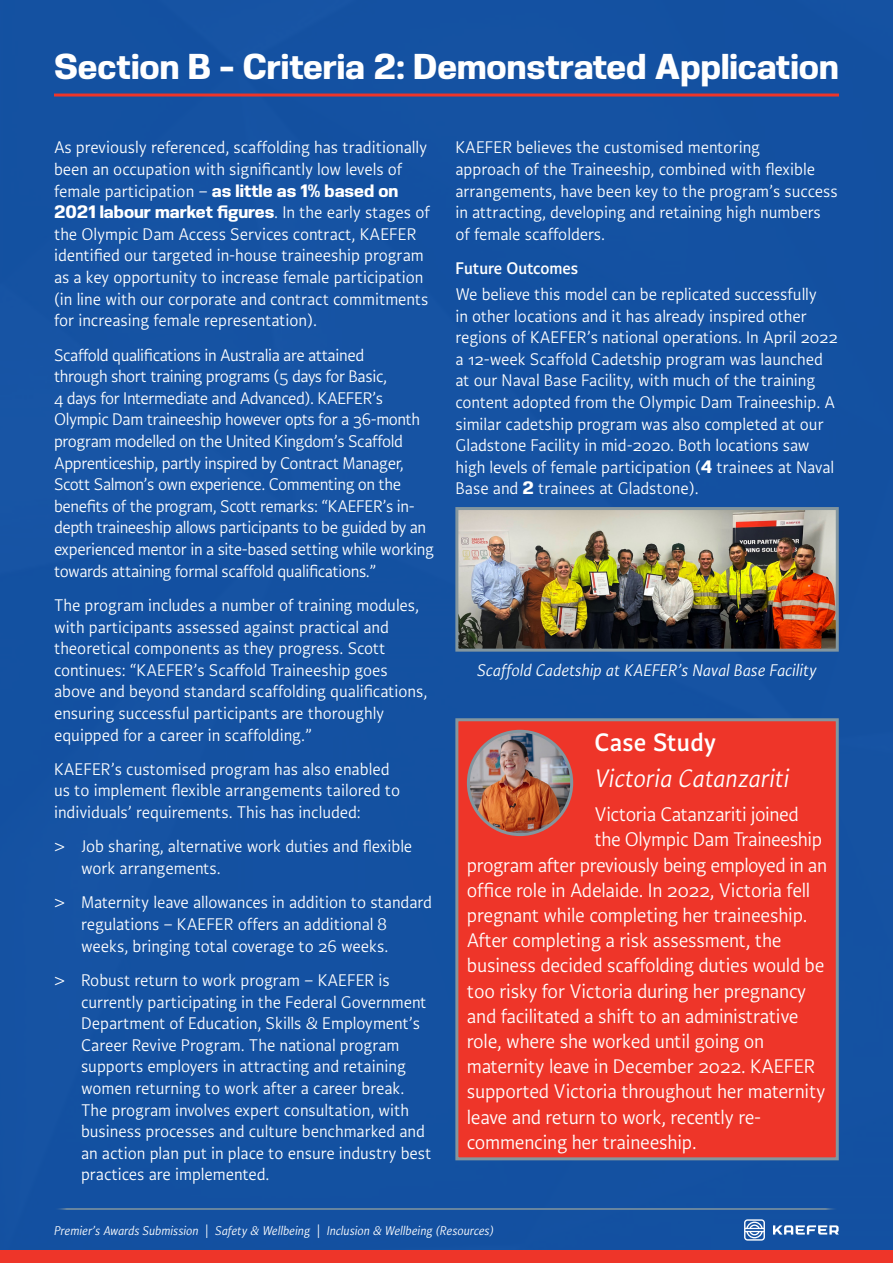
<style>
.page{position:relative;width:893px;height:1263px;background:#fff}
.page>*{position:absolute;margin:0;border:0;box-sizing:border-box;transform-origin:0 0}
.Headline_black_Kaefer{font:800 36px "Kaefer Headline 04";color:#fff}
.t1{font:italic 27px "Kaefer Copy";color:#fff}
.t2{font:600 27px "Kaefer Copy";letter-spacing:.01em;color:#fff}
.t3{font:21px/25.2px "Kaefer Copy";letter-spacing:-.01em;color:#fff}
.t4{font:18px/21.6px "Kaefer Copy";color:#fff}
.t5{font:18px/21.6px "Kaefer Copy";letter-spacing:-.02em;color:#fff}
.t6{font:italic 18px "Kaefer Copy";color:#fff}
.t7{font:600 18px "Kaefer Copy";color:#fff}
.t8{font:italic 13.5px "Kaefer Copy";color:#fff}
.s1{font-family:"Kaefer Headline 04";font-weight:800}
.s2{font-family:"Kaefer Headline"}
</style>
<div class="page">
<div style="left:0;top:0;width:893px;height:1250px;background:#1451a1"></div>
<div style="left:0;top:1250px;width:893px;height:13px;background:#ee3529"></div>
<hr style="left:54px;top:1208px;width:785px;height:2px;background:#83969f">
<svg style="left:773px;top:1225px;width:66px;height:9px"></svg>
<svg style="left:744px;top:1219px;width:21px;height:21px"></svg>
<hr style="left:54px;top:94px;width:785px;height:3px;background:#ee3529">
<img style="left:459px;top:511px;width:376px;height:137px">
<div style="left:455px;top:507px;width:384px;height:145px;border:3px solid #83969f"></div>
<div style="left:457px;top:720px;width:380px;height:439px;background:#ee3529"></div>
<div style="left:455px;top:718px;width:384px;height:442px;border:3px solid #83969f"></div>
<img style="left:468px;top:731px;width:104px;height:103px;border-radius:52px">
<div style="left:467px;top:730px;width:106px;height:106px;border:3px solid #83969f;border-radius:50%"></div>
<p class="Headline_black_Kaefer" style="left:54px;top:47px;width:786px">Section B - Criteria 2: Demonstrated Application</p>
<p class="t4" style="left:54px;top:137px;width:377px">As previously referenced, scaffolding has traditionally been an occupation with significantly low levels of female participation – <span class="s1">as little as 1% based on 2021 labour market figures</span>. In the early stages of the Olympic Dam Access Services contract, KAEFER identified our targeted in-house traineeship program as a key opportunity to increase female participation (in line with our corporate and contract commitments for increasing female representation).</p>
<p class="t5" style="left:54px;top:344px;width:381px">Scaffold qualifications in Australia are attained<br>through short training programs (5 days for Basic,<br>4 days for Intermediate and Advanced). KAEFER’s Olympic Dam traineeship however opts for a 36-month program modelled on the United Kingdom’s Scaffold Apprenticeship, partly inspired by Contract Manager, Scott Salmon’s own experience. Commenting on the benefits of the program, Scott remarks: “KAEFER’s in&shy;depth traineeship allows participants to be guided by an experienced mentor in a site-based setting while working towards attaining formal scaffold qualifications.”</p>
<p class="t4" style="left:54px;top:594px;width:375px">The program includes a number of training modules, with participants assessed against practical and theoretical components as they progress. Scott continues: “KAEFER’s Scaffold Traineeship goes above and beyond standard scaffolding qualifications, ensuring successful participants are thoroughly equipped for a career in scaffolding.”</p>
<p class="t4" style="left:54px;top:758px;width:348px">KAEFER’s customised program has also enabled us to implement flexible arrangements tailored to individuals’ requirements. This has included:</p>
<p class="t4" style="left:81px;top:836px;width:333px;text-indent:-27px"><span class="s2">&gt;</span> Job sharing, alternative work duties and flexible work arrangements.</p>
<p class="t4" style="left:81px;top:892px;width:353px;text-indent:-27px"><span class="s2">&gt;</span> Maternity leave allowances in addition to standard regulations – KAEFER offers an additional 8 weeks, bringing total coverage to 26 weeks.</p>
<p class="t4" style="left:81px;top:969px;width:352px;text-indent:-27px"><span class="s2">&gt;</span> Robust return to work program – KAEFER is currently participating in the Federal Government Department of Education, Skills &amp; Employment’s Career Revive Program. The national program supports employers in attracting and retaining women returning to work after a career break.<br>The program involves expert consultation, with business processes and culture benchmarked and an action plan put in place to ensure industry best practices are implemented.</p>
<p class="t4" style="left:455px;top:137px;width:384px">KAEFER believes the customised mentoring<br>approach of the Traineeship, combined with flexible arrangements, have been key to the program’s success in attracting, developing and retaining high numbers of female scaffolders.</p>
<p class="t7" style="left:455px;top:258px;width:124px">Future Outcomes</p>
<p class="t4" style="left:455px;top:283px;width:384px">We believe this model can be replicated successfully<br>in other locations and it has already inspired other regions of KAEFER’s national operations. In April 2022 a 12-week Scaffold Cadetship program was launched at our Naval Base Facility, with much of the training content adopted from the Olympic Dam Traineeship. A similar cadetship program was also completed at our Gladstone Facility in mid-2020. Both locations saw high levels of female participation (<span class="s1">4</span> trainees at Naval Base and <span class="s1">2</span> trainees at Gladstone).</p>
<p class="t6" style="left:477px;top:660px;width:341px">Scaffold Cadetship at KAEFER’s Naval Base Facility</p>
<p class="t2" style="left:594px;top:727px;width:123px">Case Study</p>
<p class="t1" style="left:594px;top:764px;width:197px">Victoria Catanzariti</p>
<p class="t3" style="left:594px;top:802px;width:229px">Victoria Catanzariti joined the Olympic Dam Traineeship</p>
<p class="t3" style="left:467px;top:852px;width:362px">program after previously being employed in an office role in Adelaide. In 2022, Victoria fell pregnant while completing her traineeship.<br>After completing a risk assessment, the business decided scaffolding duties would be too risky for Victoria during her pregnancy and facilitated a shift to an administrative role, where she worked until going on maternity leave in December 2022. KAEFER supported Victoria throughout her maternity leave and return to work, recently re&shy;commencing her traineeship.</p>
<p class="t8" style="left:54px;top:1223px;width:441px">Premier’s Awards Submission | Safety &amp; Wellbeing | Inclusion &amp; Wellbeing (Resources)</p>
</div>
